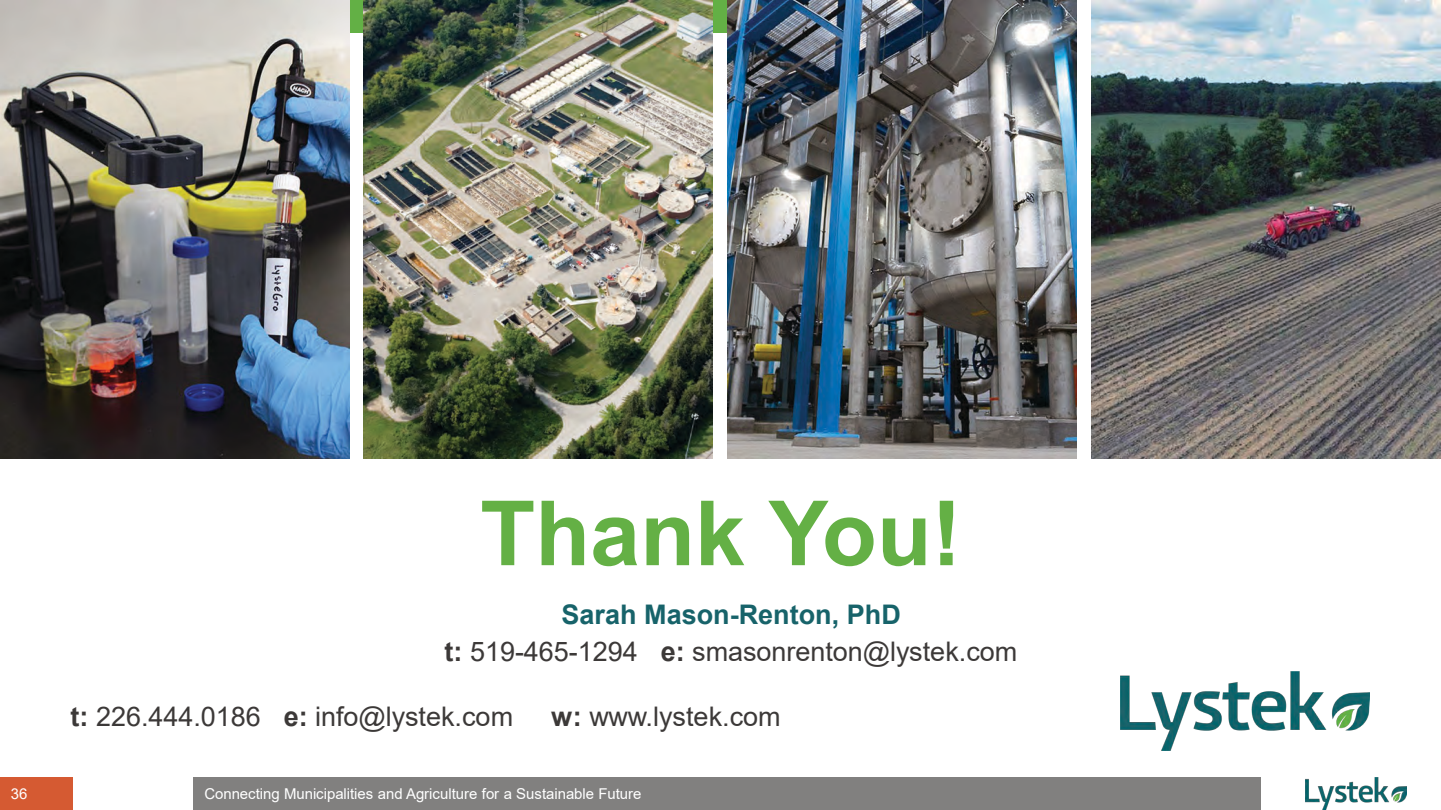
<style>
.page{position:relative;width:1441px;height:810px;background:#fff}
.page>*{position:absolute;margin:0;border:0;box-sizing:border-box;transform-origin:0 0}
.t1{font:700 90px "Arial";color:#64b045}
.t2{font:27px/36.9px "Arial";color:#3c3938;text-align:center}
.t3{font:15px "Arial";color:#fff}
.s1{font-weight:700;color:#17636a}
.s2{font-weight:700}
</style>
<div class="page">
<div style="left:194px;top:778px;width:1067px;height:32px;background:#81807f"></div>
<div style="left:203px;top:0;width:579px;height:33px;background:#63b045"></div>
<div style="left:0;top:778px;width:73px;height:32px;background:#d55a32"></div>
<img style="left:1305px;top:778px;width:100px;height:32px">
<img style="left:1120px;top:671px;width:248px;height:79px">
<img style="left:0;top:0;width:349px;height:459px">
<img style="left:363px;top:0;width:349px;height:459px">
<img style="left:727px;top:0;width:349px;height:459px">
<img style="left:1091px;top:0;width:349px;height:459px">
<h1 class="t1" style="left:480px;top:500px;width:483px">Thank You!</h1>
<p class="t2" style="left:444px;top:598px;width:574px"><span class="s1">Sarah Mason-Renton, PhD<br></span><span class="s2">t:</span> 519-465-1294 <span class="s2">e:</span> smasonrenton@lystek.com</p>
<p class="t2" style="left:71px;top:701px;width:444px"><span class="s2">t:</span> 226.444.0186 <span class="s2">e:</span> info@lystek.com</p>
<p class="t2" style="left:551px;top:701px;width:231px"><span class="s2">w:</span> www.lystek.com</p>
<p class="t3" style="left:11px;top:789px;width:18px">36</p>
<p class="t3" style="left:204px;top:789px;width:438px">Connecting Municipalities and Agriculture for a Sustainable Future</p>
</div>
